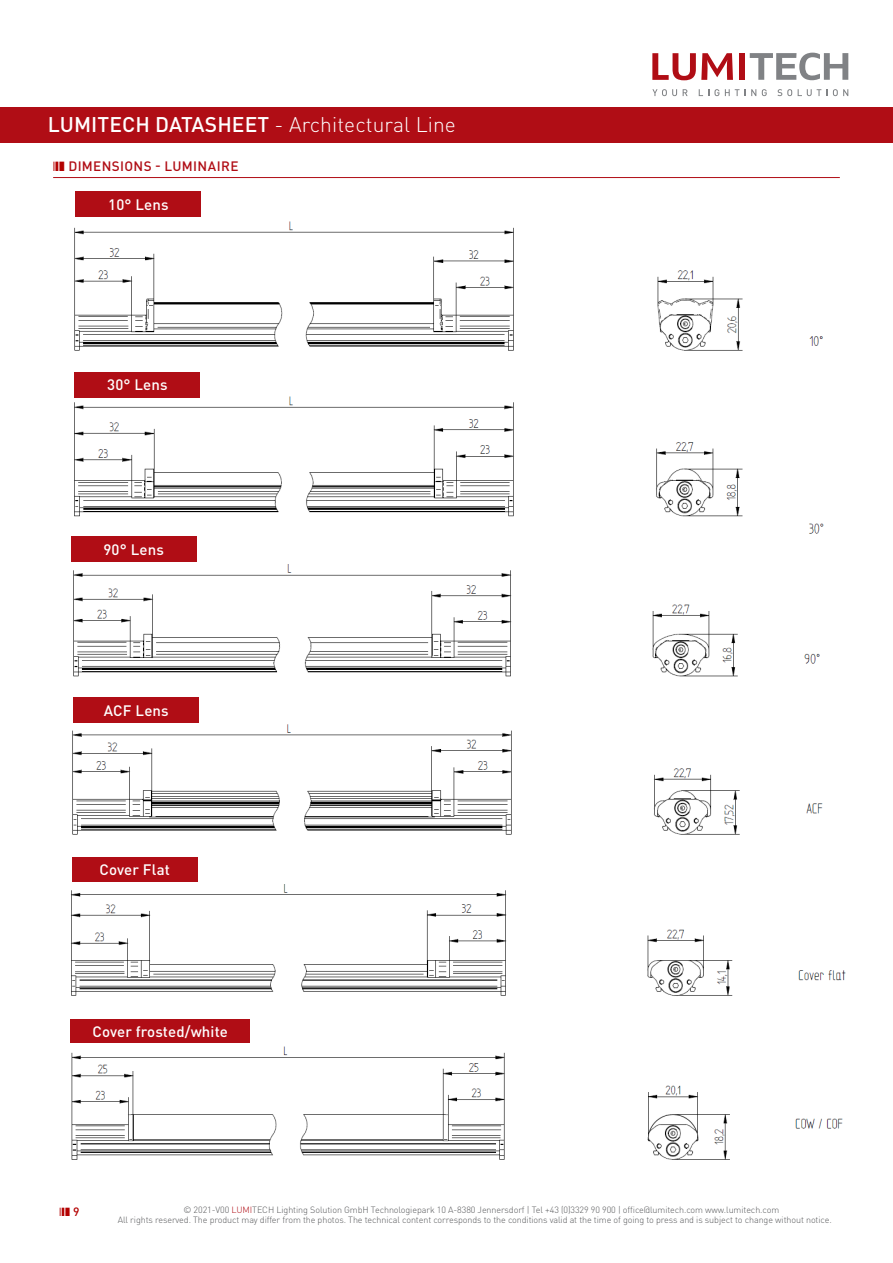
<style>
.page{position:relative;width:893px;height:1263px;background:#fff}
.page>*{position:absolute;margin:0;border:0;box-sizing:border-box;transform-origin:0 0}
.t1{font:300 21px "DIN Pro";letter-spacing:.005em;color:#fff}
.t2{font:500 15px "DIN Pro";letter-spacing:.01em;color:#fff}
.Absatzformat_1{font:500 13.5px "DIN Pro";letter-spacing:.025em;color:#b00d15}
.t3{font:500 12px "DIN Pro";color:#b30101}
.t4{font:300 9px/10.8px "DIN Pro";letter-spacing:-.01em;color:#57585a}
.s1{font-weight:500}
.s2{color:#b30101}
.s3{color:#b00d15}
</style>
<div class="page">
<div style="left:0;top:107px;width:893px;height:36px;background:#b00d15"></div>
<svg style="left:652px;top:89px;width:25px;height:7px"></svg>
<svg style="left:683px;top:89px;width:5px;height:7px"></svg>
<svg style="left:699px;top:89px;width:20px;height:7px"></svg>
<svg style="left:725px;top:89px;width:31px;height:7px"></svg>
<svg style="left:762px;top:89px;width:5px;height:7px"></svg>
<svg style="left:777px;top:89px;width:15px;height:7px"></svg>
<svg style="left:798px;top:89px;width:29px;height:7px"></svg>
<svg style="left:833px;top:89px;width:15px;height:7px"></svg>
<svg style="left:750px;top:53px;width:98px;height:27px"></svg>
<div style="left:739px;top:53px;width:6px;height:27px;background:#b00d15"></div>
<svg style="left:652px;top:53px;width:81px;height:27px"></svg>
<img style="left:71px;top:396px;width:753px;height:141px">
<div style="left:74px;top:372px;width:126px;height:25px;background:#b00d15"></div>
<img style="left:73px;top:564px;width:747px;height:113px">
<div style="left:71px;top:537px;width:126px;height:25px;background:#b00d15"></div>
<img style="left:72px;top:724px;width:751px;height:111px">
<div style="left:73px;top:698px;width:126px;height:25px;background:#b00d15"></div>
<img style="left:71px;top:884px;width:775px;height:112px">
<div style="left:72px;top:857px;width:126px;height:25px;background:#b00d15"></div>
<img style="left:70px;top:1042px;width:773px;height:118px">
<div style="left:71px;top:1019px;width:179px;height:23px;background:#b00d15"></div>
<img style="left:74px;top:221px;width:749px;height:130px">
<div style="left:75px;top:191px;width:126px;height:26px;background:#b00d15"></div>
<hr style="left:53px;top:177px;width:787px;height:1px;background:#b00d15">
<h1 class="t1" style="left:48px;top:110px;width:410px"><span class="s1">LUMITECH DATASHEET</span> - Architectural Line</h1>
<p class="Absatzformat_1" style="left:53px;top:157px;width:187px"><span class="s2">❘❙❚</span> DIMENSIONS - LUMINAIRE</p>
<p class="t2" style="left:108px;top:194px;width:62px">10° Lens</p>
<p class="t2" style="left:107px;top:375px;width:62px">30° Lens</p>
<p class="t2" style="left:103px;top:539px;width:62px">90° Lens</p>
<p class="t2" style="left:104px;top:700px;width:66px">ACF Lens</p>
<p class="t2" style="left:100px;top:860px;width:72px">Cover Flat</p>
<p class="t2" style="left:92px;top:1021px;width:137px">Cover frosted/white</p>
<h3 class="t3" style="left:60px;top:1204px;width:22px">❘❙❚ 9</h3>
<p class="t4" style="left:118px;top:1203px;width:715px;text-indent:66px">© 2021-V00 <span class="s3">LUMI</span>TECH Lighting Solution GmbH Technologiepark 10 A-8380 Jennersdorf | Tel +43 (0)3329 90 900 | office@lumitech.com www.lumitech.com<br>All rights reserved. The product may differ from the photos. The technical content corresponds to the conditions valid at the time of going to press and is subject to change without notice.</p>
</div>
